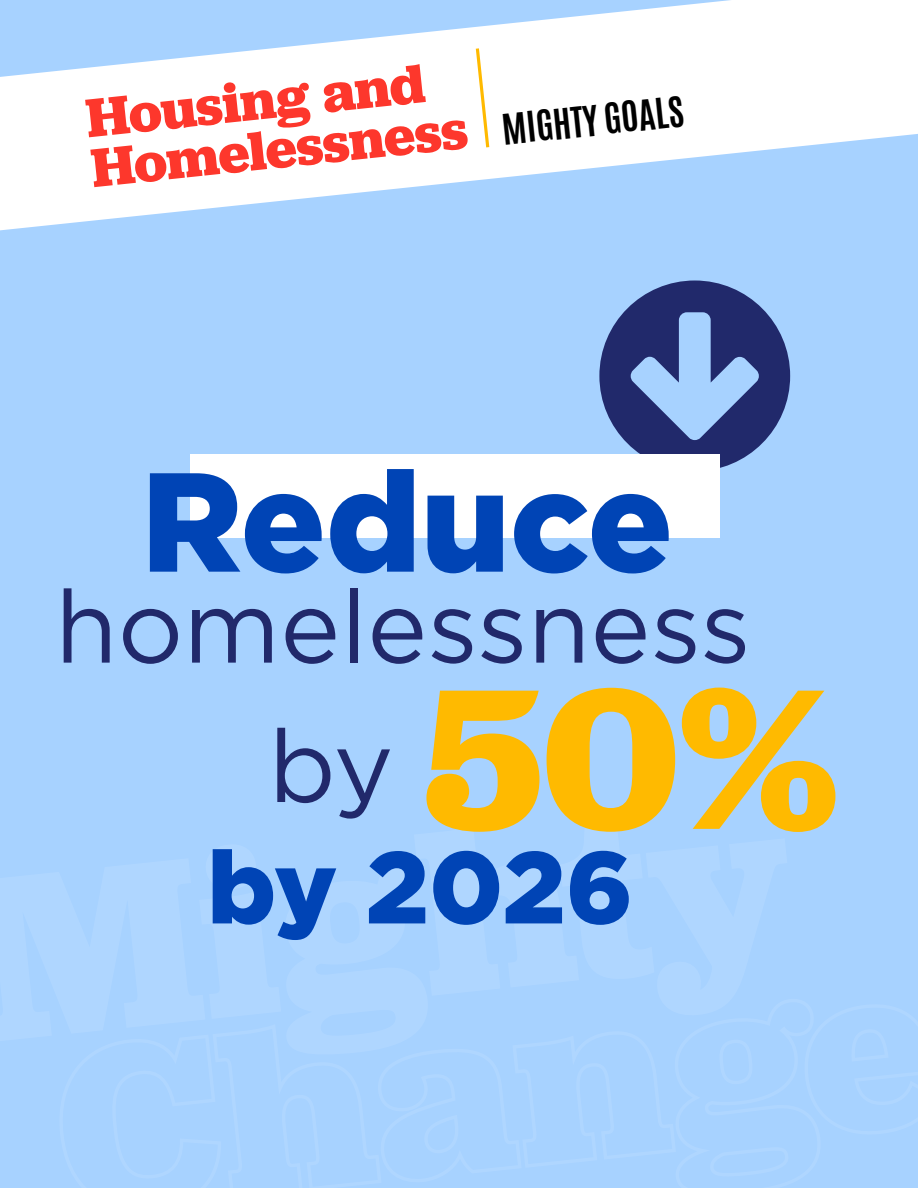
<style>
.page{position:relative;width:918px;height:1188px;background:#a7d2ff}
.page>*{position:absolute;margin:0;border:0;box-sizing:border-box;transform-origin:0 0}
.t1{font:700 208.2px "Jubilat";color:#ffba00}
.t2{font:900 140.55px "Gotham";color:#0044b5}
.t3{font:101.7px "Gotham";color:#21296b}
.t4{font:900 101.7px "Gotham";letter-spacing:-.005em;color:#0044b5}
.t5{font:700 56.7px/50.1px "Jubilat";color:#fd372c}
.s1{font-family:"Antonio";font-size:35.25px;color:#000}
.s2{font-family:"Gotham";font-weight:400;font-size:101.7px;color:#21296b}
</style>
<div class="page">
<svg style="left:0;top:0;width:918px;height:230px;fill:#fff"></svg>
<svg style="left:599px;top:281px;width:191px;height:187px"></svg>
<svg style="left:474px;top:45px;width:17px;height:106px;background:#fff2d2"></svg>
<div style="left:191px;top:454px;width:529px;height:84px;background:#fff"></div>
<p class="t5" style="left:84px;top:93px;width:596px;rotate:-6deg">Housing and<br>Homelessness <span class="s1">MIGHTY GOALS</span></p>
<h2 class="t2" style="left:141px;top:425px;width:533px">Reduce</h2>
<h3 class="t3" style="left:55px;top:562px;width:697px">homelessness</h3>
<h1 class="t1" style="left:269px;top:624px;width:571px"><span class="s2">by</span> 50%</h1>
<h3 class="t4" style="left:207px;top:817px;width:427px">by 2026</h3>
</div>
